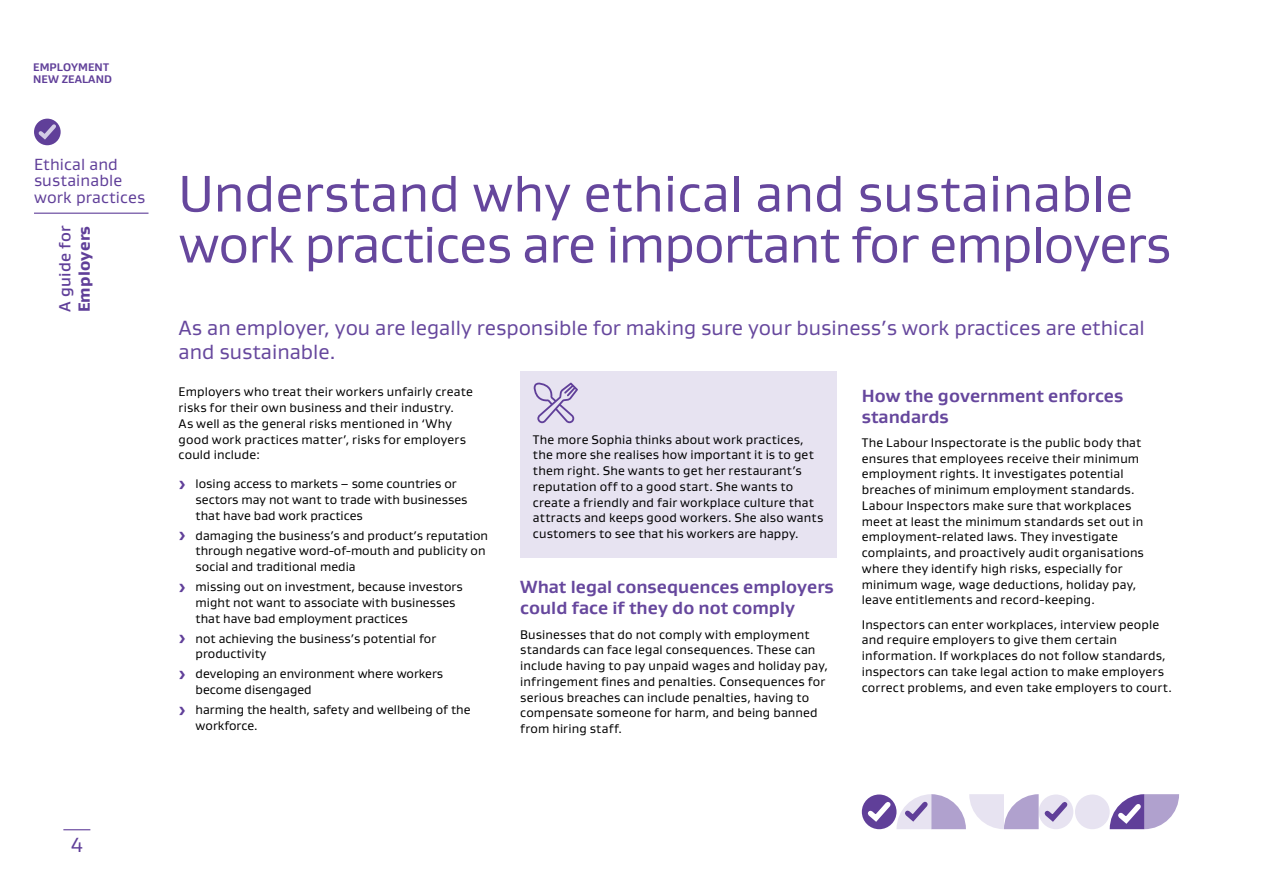
<style>
.page{position:relative;width:1263px;height:893px;background:#fff}
.page>*{position:absolute;margin:0;border:0;box-sizing:border-box;transform-origin:0 0}
.t1{font:52.5px/51px "Gustan";letter-spacing:-.02em;color:#66479d}
.t2{font:21px/24px "Gustan";color:#66479d}
.t3{font:21px "Gustan";color:#603f99}
.t4{font:700 18px/21px "Gustan";color:#66479d}
.t5{font:16.5px/16.5px "Gustan";letter-spacing:.01em;color:#603f99}
.t6{font:500 16.5px "Gustan";letter-spacing:.01em;color:#603f99}
.t7{font:800 16.5px "Gustan";letter-spacing:.01em;color:#603f99}
.t8{font:12.75px/15.8px "Gustan";letter-spacing:.01em;color:#000}
.t9{font:700 11.25px/11.2px "Gustan";letter-spacing:.01em;color:#603f99}
.s1{font-weight:700;font-size:18px;color:#603f99}
</style>
<div class="page">
<div style="left:34px;top:119px;width:27px;height:26px;background:#603f99;border-radius:50%"></div>
<svg style="left:35px;top:121px;width:25px;height:21px"></svg>
<hr style="left:34px;top:213px;width:115px;height:1px;background:#603f99">
<div style="left:520px;top:371px;width:316px;height:186px;background:#e7e3f1"></div>
<div style="left:1075px;top:794px;width:35px;height:35px;background:#e7e3f1;border-radius:50%"></div>
<svg style="left:1110px;top:794px;width:69px;height:35px"></svg>
<div style="left:1039px;top:794px;width:34px;height:35px;background:#e7e3f1;border-radius:50%"></div>
<svg style="left:863px;top:794px;width:209px;height:35px"></svg>
<svg style="left:534px;top:383px;width:44px;height:40px"></svg>
<svg style="left:63px;top:829px;width:27px;height:1px"></svg>
<p class="t9" style="left:33px;top:62px;width:80px">EMPLOYMENT<br>NEW ZEALAND</p>
<p class="t5" style="left:34px;top:156px;width:113px">Ethical and sustainable work practices</p>
<p class="t6" style="left:54px;top:312px;width:88px;rotate:-90deg">A guide for</p>
<p class="t7" style="left:73px;top:312px;width:88px;rotate:-90deg">Employers</p>
<h1 class="t1" style="left:179px;top:167px;width:994px">Understand why ethical and sustainable work practices are important for employers</h1>
<h2 class="t2" style="left:179px;top:316px;width:968px">As an employer, you are legally responsible for making sure your business’s work practices are ethical and sustainable.</h2>
<p class="t8" style="left:179px;top:384px;width:296px">Employers who treat their workers unfairly create risks for their own business and their industry.<br>As well as the general risks mentioned in ‘Why good work practices matter’, risks for employers could include:</p>
<p class="t8" style="left:196px;top:475px;width:273px;text-indent:-17px"><span class="s1">›</span> losing access to markets – some countries or sectors may not want to trade with businesses that have bad work practices</p>
<p class="t8" style="left:196px;top:527px;width:294px;text-indent:-17px"><span class="s1">›</span> damaging the business’s and product’s reputation through negative word-of-mouth and publicity on social and traditional media</p>
<p class="t8" style="left:196px;top:578px;width:269px;text-indent:-17px"><span class="s1">›</span> missing out on investment, because investors might not want to associate with businesses that have bad employment practices</p>
<p class="t8" style="left:196px;top:630px;width:242px;text-indent:-17px"><span class="s1">›</span> not achieving the business’s potential for productivity</p>
<p class="t8" style="left:196px;top:666px;width:249px;text-indent:-17px"><span class="s1">›</span> developing an environment where workers become disengaged</p>
<p class="t8" style="left:196px;top:701px;width:276px;text-indent:-17px"><span class="s1">›</span> harming the health, safety and wellbeing of the workforce.</p>
<h3 class="t4" style="left:862px;top:385px;width:263px">How the government enforces standards</h3>
<p class="t8" style="left:862px;top:434px;width:284px">The Labour Inspectorate is the public body that ensures that employees receive their minimum employment rights. It investigates potential breaches of minimum employment standards.<br>Labour Inspectors make sure that workplaces meet at least the minimum standards set out in employment-related laws. They investigate complaints, and proactively audit organisations where they identify high risks, especially for minimum wage, wage deductions, holiday pay, leave entitlements and record-keeping.</p>
<p class="t8" style="left:862px;top:616px;width:312px">Inspectors can enter workplaces, interview people and require employers to give them certain information. If workplaces do not follow standards, inspectors can take legal action to make employers correct problems, and even take employers to court.</p>
<p class="t8" style="left:533px;top:431px;width:292px">The more Sophia thinks about work practices, the more she realises how important it is to get them right. She wants to get her restaurant’s reputation off to a good start. She wants to create a friendly and fair workplace culture that attracts and keeps good workers. She also wants customers to see that his workers are happy.</p>
<h3 class="t4" style="left:520px;top:576px;width:315px">What legal consequences employers could face if they do not comply</h3>
<p class="t8" style="left:520px;top:626px;width:309px">Businesses that do not comply with employment standards can face legal consequences. These can include having to pay unpaid wages and holiday pay, infringement fines and penalties. Consequences for serious breaches can include penalties, having to compensate someone for harm, and being banned from hiring staff.</p>
<h2 class="t3" style="left:71px;top:831px;width:14px">4</h2>
</div>
